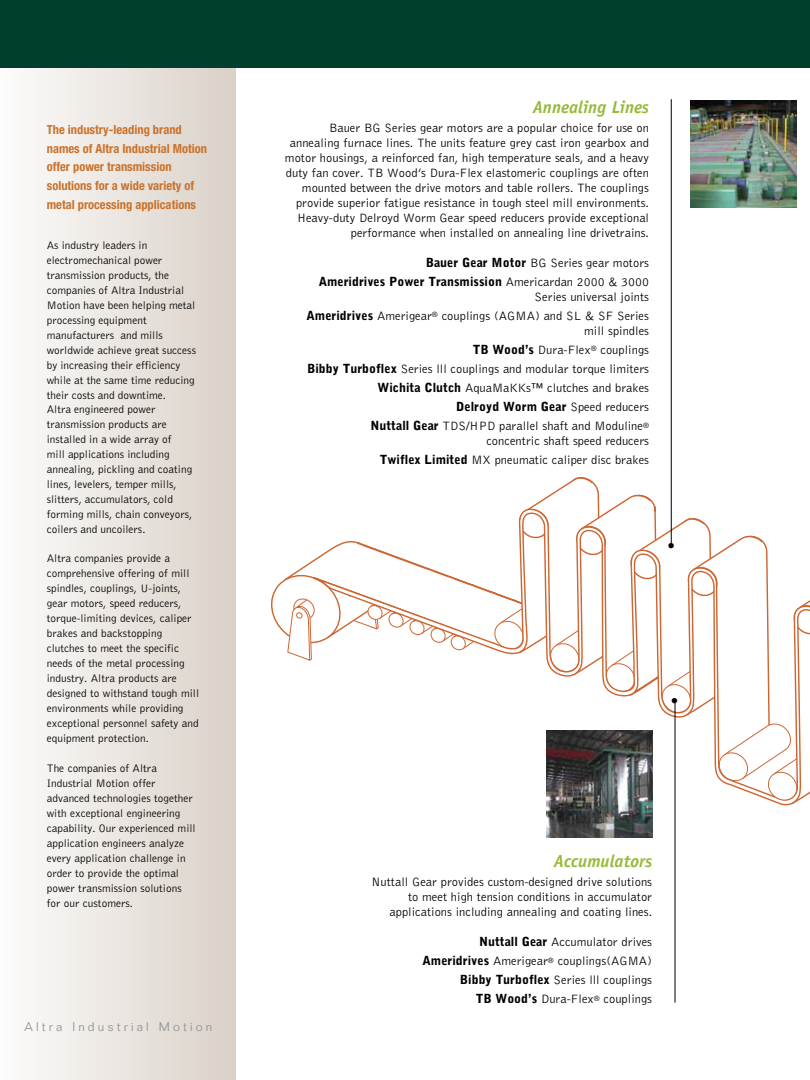
<style>
.page{position:relative;width:810px;height:1080px;background:#fff}
.page>*{position:absolute;margin:0;border:0;box-sizing:border-box;transform-origin:0 0}
.t1{font:italic 700 17.5px "Officina Sans Std";color:#96bb3b}
.t2{font:15px "Helvetica Neue LT Std";color:#000}
.t3{font:300 12.5px/19px "Bell Gothic Std";color:#000;text-align:right}
.t4{font:700 condensed 12.5px/18.8px "Helvetica Neue LT Std";color:#ca722b}
.t5{font:900 12.5px/19px "Bell Gothic Std";color:#000;text-align:right}
.t6{font:300 12.5px "Folio Std";letter-spacing:.25em;color:#939598}
.t7{font:300 11.25px/15px "Bell Gothic Std";color:#000}
.s1{font-weight:300}
.s2{font-weight:900}
</style>
<div class="page">
<svg style="left:271px;top:469px;width:539px;height:336px"></svg>
<div style="left:0;top:66px;width:236px;height:1014px;background:linear-gradient(to right,#fdfcfc,#dad1c8)"></div>
<div style="left:0;top:0;width:810px;height:68px;background:#003e2d"></div>
<img style="left:691px;top:100px;width:106px;height:108px">
<img style="left:546px;top:730px;width:106px;height:108px">
<hr style="left:675px;top:702px;width:1px;height:301px;background:#000">
<hr style="left:671px;top:99px;width:1px;height:445px;background:#000">
<p class="t4" style="left:47px;top:120px;width:162px">The industry-leading brand names of Altra Industrial Motion offer power transmission solutions for a wide variety of metal processing applications</p>
<p class="t7" style="left:47px;top:238px;width:151px">As industry leaders in electromechanical power transmission products, the companies of Altra Industrial<br>Motion have been helping metal processing equipment manufacturers and mills worldwide achieve great success by increasing their efficiency while at the same time reducing their costs and downtime.<br>Altra engineered power transmission products are installed in a wide array of<br>mill applications including annealing, pickling and coating lines, levelers, temper mills, slitters, accumulators, cold forming mills, chain conveyors, coilers and uncoilers.</p>
<p class="t7" style="left:47px;top:551px;width:154px">Altra companies provide a comprehensive offering of mill spindles, couplings, U-joints, gear motors, speed reducers, torque-limiting devices, caliper brakes and backstopping clutches to meet the specific needs of the metal processing industry. Altra products are designed to withstand tough mill environments while providing exceptional personnel safety and equipment protection.</p>
<p class="t7" style="left:47px;top:761px;width:150px">The companies of Altra<br>Industrial Motion offer advanced technologies together with exceptional engineering capability. Our experienced mill application engineers analyze every application challenge in order to provide the optimal power transmission solutions for our customers.</p>
<p class="t6" style="left:25px;top:1019px;width:189px">Altra Industrial Motion</p>
<h1 class="t1" style="left:533px;top:96px;width:118px">Annealing Lines</h1>
<p class="t3" style="left:285px;top:120px;width:366px;line-height:15px">Bauer BG Series gear motors are a popular choice for use on annealing furnace lines. The units feature grey cast iron gearbox and motor housings, a reinforced fan, high temperature seals, and a heavy duty fan cover. TB Wood’s Dura-Flex elastomeric couplings are often mounted between the drive motors and table rollers. The couplings provide superior fatigue resistance in tough steel mill environments.<br>Heavy-duty Delroyd Worm Gear speed reducers provide exceptional performance when installed on annealing line drivetrains.</p>
<p class="t5" style="left:319px;top:253px;width:332px">Bauer Gear Motor <span class="s1">BG Series gear motors<br></span>Ameridrives Power Transmission <span class="s1">Americardan 2000 &amp; 3000</span></p>
<p class="t3" style="left:307px;top:287px;width:344px">Series universal joints<br><span class="s2">Ameridrives</span> Amerigear<sup>®</sup> couplings (AGMA) and SL &amp; SF Series</p>
<p class="t3" style="left:307px;top:321px;width:344px">mill spindles<br><span class="s2">TB Wood’s</span> Dura-Flex<sup>®</sup> couplings<br><span class="s2">Bibby Turboflex</span> Series lll couplings and modular torque limiters <span class="s2">Wichita Clutch</span> AquaMaKKs™ clutches and brakes<br><span class="s2">Delroyd Worm Gear</span> Speed reducers<br><span class="s2">Nuttall Gear</span> TDS/HPD parallel shaft and Moduline<sup>®</sup></p>
<p class="t3" style="left:380px;top:432px;width:271px">concentric shaft speed reducers<br><span class="s2">Twiflex Limited</span> MX pneumatic caliper disc brakes</p>
<h2 class="t2" style="left:667px;top:536px;width:9px">•</h2>
<h2 class="t2" style="left:671px;top:692px;width:9px">•</h2>
<h1 class="t1" style="left:554px;top:850px;width:100px">Accumulators</h1>
<p class="t3" style="left:372px;top:875px;width:282px;line-height:15px">Nuttall Gear provides custom-designed drive solutions to meet high tension conditions in accumulator applications including annealing and coating lines.</p>
<p class="t3" style="left:423px;top:933px;width:231px"><span class="s2">Nuttall Gear</span> Accumulator drives <span class="s2">Ameridrives</span> Amerigear<sup>®</sup> couplings(AGMA)<br><span class="s2">Bibby Turboflex</span> Series lll couplings<br><span class="s2">TB Wood’s</span> Dura-Flex<sup>®</sup> couplings</p>
</div>
